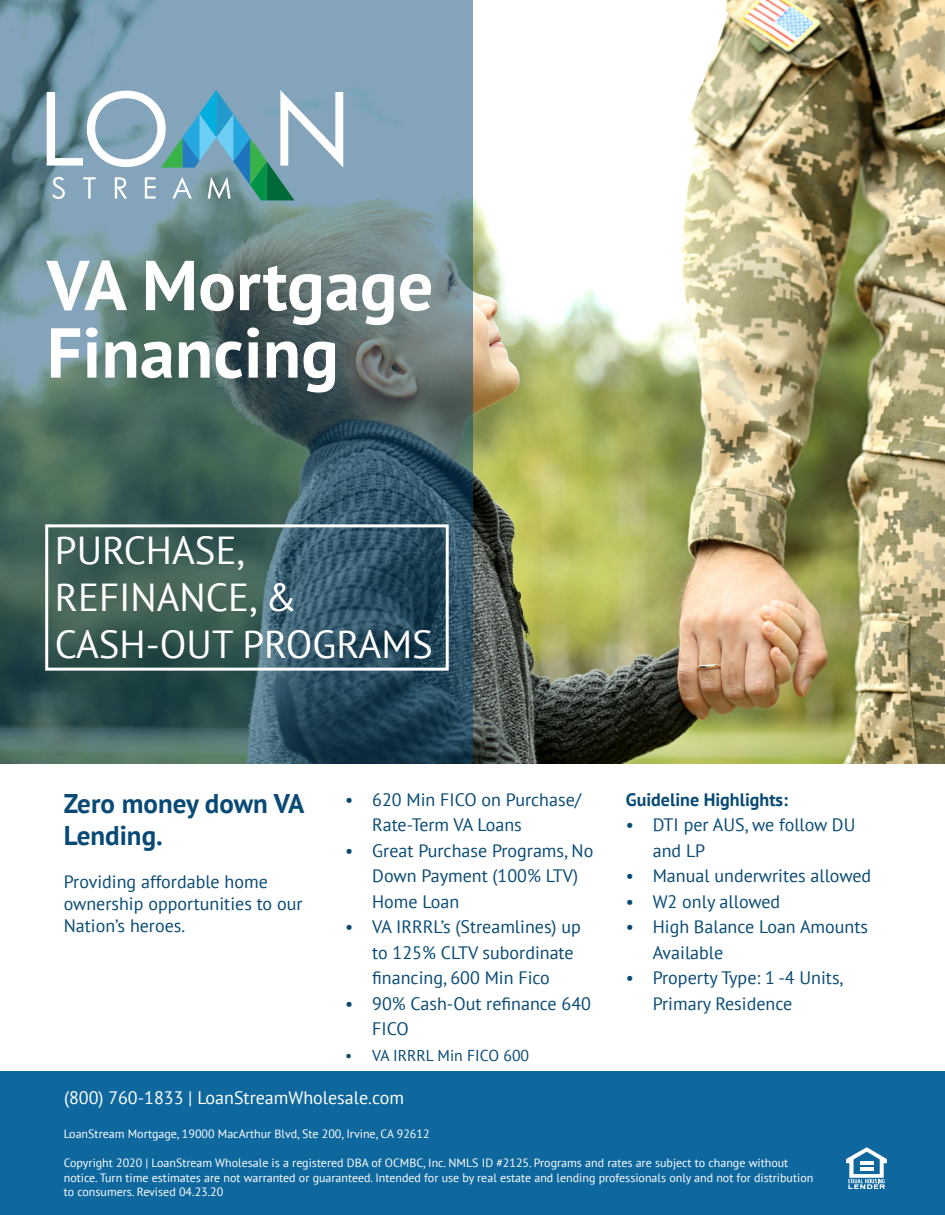
<style>
.page{position:relative;width:945px;height:1215px;background:#fff}
.page>*{position:absolute;margin:0;border:0;box-sizing:border-box;transform-origin:0 0}
.t1{font:700 70.5px/67.5px "PT Sans";color:#fff}
.t2{font:39px/46.8px "PT Sans";color:#fff}
.t3{font:700 27px/32.4px "PT Sans";color:#084a75}
.t4{font:18px/25.5px "PT Sans";color:#084a75}
.t5{font:18px "PT Sans";color:#fff}
.t6{font:700 18px "PT Sans";color:#084a75}
.t7{font:15.75px "PT Sans";color:#084a75}
.t8{font:12px/14.4px "PT Sans";color:#fff}
</style>
<div class="page">
<img style="left:472px;top:0;width:473px;height:763px">
<svg style="left:0;top:0;width:472px;height:763px;background:#517176"></svg>
<div style="left:0;top:1072px;width:945px;height:143px;background:#0e689e"></div>
<svg style="left:47px;top:90px;width:296px;height:110px;background:#84adbd"></svg>
<div style="left:45px;top:524px;width:404px;height:147px;border:3px solid #fff"></div>
<svg style="left:846px;top:1147px;width:41px;height:42px"></svg>
<h1 class="t1" style="left:47px;top:250px;width:388px">VA Mortgage<br>Financing</h1>
<h2 class="t2" style="left:55px;top:526px;width:379px">PURCHASE,<br>REFINANCE, &amp;<br>CASH-OUT PROGRAMS</h2>
<p class="t4" style="left:372px;top:786px;width:210px;text-indent:-27px">• 620 Min FICO on Purchase/<br>Rate-Term VA Loans</p>
<p class="t4" style="left:372px;top:837px;width:223px;text-indent:-27px">• Great Purchase Programs, No<br>Down Payment (100% LTV)<br>Home Loan</p>
<p class="t4" style="left:372px;top:914px;width:210px;text-indent:-27px">• VA IRRRL’s (Streamlines) up to 125% CLTV subordinate financing, 600 Min Fico</p>
<p class="t4" style="left:372px;top:990px;width:220px;text-indent:-27px">• 90% Cash-Out refinance 640<br>FICO</p>
<p class="t7" style="left:345px;top:1045px;width:185px">• VA IRRRL Min FICO 600</p>
<p class="t5" style="left:64px;top:1086px;width:342px">(800) 760-1833 | LoanStreamWholesale.com</p>
<h3 class="t3" style="left:64px;top:787px;width:242px">Zero money down VA<br>Lending.</h3>
<p class="t4" style="left:64px;top:871px;width:240px;line-height:21.6px">Providing affordable home ownership opportunities to our<br>Nation’s heroes.</p>
<p class="t6" style="left:626px;top:788px;width:164px">Guideline Highlights:</p>
<p class="t4" style="left:653px;top:812px;width:204px;text-indent:-27px">• DTI per AUS, we follow DU and LP</p>
<p class="t4" style="left:626px;top:863px;width:247px">• Manual underwrites allowed</p>
<p class="t4" style="left:626px;top:888px;width:156px">• W2 only allowed</p>
<p class="t4" style="left:653px;top:914px;width:217px;text-indent:-27px">• High Balance Loan Amounts<br>Available</p>
<p class="t4" style="left:653px;top:965px;width:192px;text-indent:-27px">• Property Type: 1 -4 Units,<br>Primary Residence</p>
<p class="t8" style="left:64px;top:1127px;width:367px">LoanStream Mortgage, 19000 MacArthur Blvd, Ste 200, Irvine, CA 92612</p>
<p class="t8" style="left:64px;top:1155px;width:751px">Copyright 2020 | LoanStream Wholesale is a registered DBA of OCMBC, Inc. NMLS ID #2125. Programs and rates are subject to change without notice. Turn time estimates are not warranted or guaranteed. Intended for use by real estate and lending professionals only and not for distribution to consumers. Revised 04.23.20</p>
</div>
